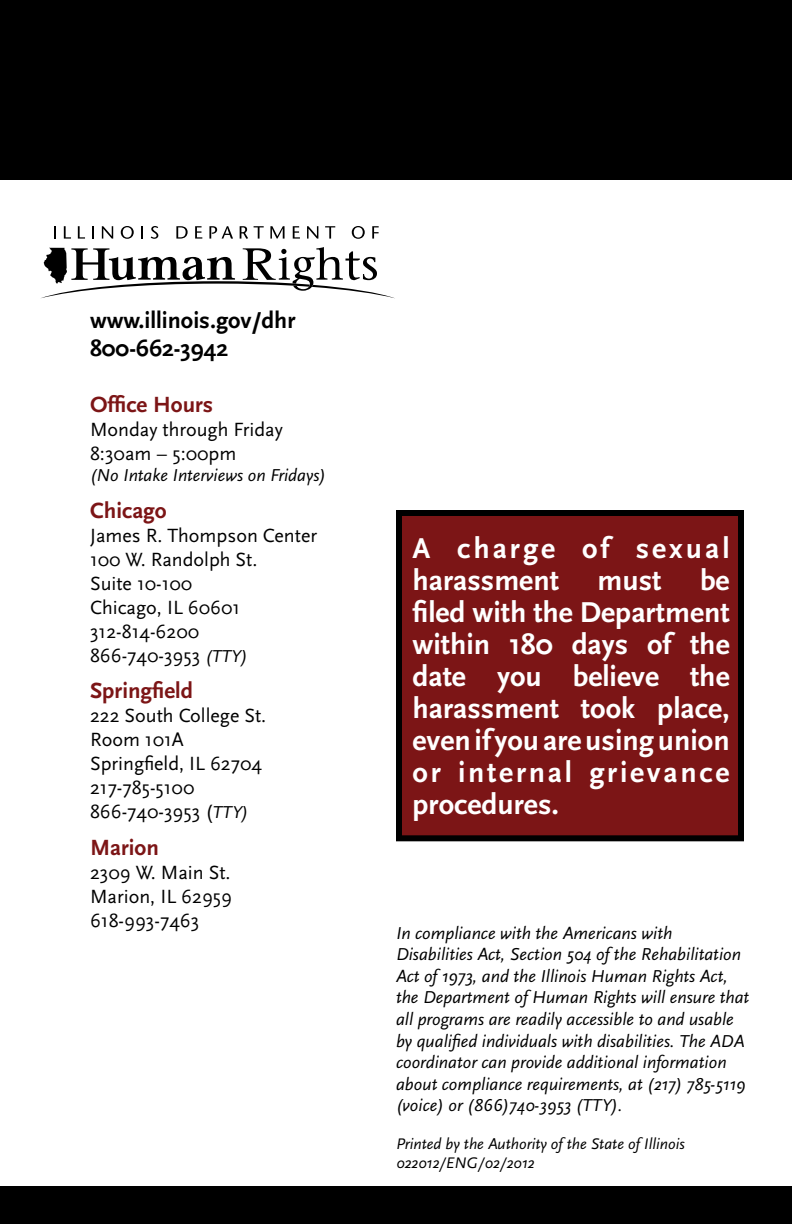
<style>
.page{position:relative;width:792px;height:1224px;background:#fff}
.page>*{position:absolute;margin:0;border:0;box-sizing:border-box;transform-origin:0 0}
.t1{font:700 30px/32px "Scala Sans";color:#fff;text-align:justify}
.t2{font:700 30px/32px "Scala Sans";letter-spacing:.1em;color:#fff}
.t3{font:700 24px/28.8px "Scala Sans";color:#000}
.t4{font:700 23px "Scala Sans";color:#7c1516}
.t5{font:20px/24px "Scala Sans";color:#000}
.t6{font:italic 18px/21.6px "Scala Sans";color:#000}
.t7{font:italic 16px/19.2px "Scala Sans";color:#000}
.s1{font-style:italic;font-size:18px}
</style>
<div class="page">
<div style="left:0;top:0;width:792px;height:180px;background:#000"></div>
<div style="left:399px;top:513px;width:342px;height:325px;background:#7c1516"></div>
<div style="left:396px;top:510px;width:348px;height:331px;border:6px solid #000"></div>
<svg style="left:54px;top:226px;width:2px;height:13px"></svg>
<svg style="left:64px;top:226px;width:7px;height:13px"></svg>
<svg style="left:78px;top:226px;width:7px;height:13px"></svg>
<svg style="left:92px;top:226px;width:2px;height:13px"></svg>
<svg style="left:102px;top:226px;width:11px;height:13px"></svg>
<svg style="left:121px;top:226px;width:13px;height:13px"></svg>
<svg style="left:141px;top:226px;width:2px;height:13px"></svg>
<svg style="left:151px;top:226px;width:7px;height:13px"></svg>
<svg style="left:176px;top:226px;width:12px;height:13px"></svg>
<svg style="left:195px;top:226px;width:7px;height:13px"></svg>
<svg style="left:209px;top:226px;width:24px;height:13px"></svg>
<svg style="left:240px;top:226px;width:8px;height:13px"></svg>
<svg style="left:254px;top:226px;width:10px;height:13px"></svg>
<svg style="left:270px;top:226px;width:15px;height:13px"></svg>
<svg style="left:293px;top:226px;width:7px;height:13px"></svg>
<svg style="left:307px;top:226px;width:11px;height:13px"></svg>
<svg style="left:325px;top:226px;width:10px;height:13px"></svg>
<svg style="left:352px;top:226px;width:13px;height:13px"></svg>
<svg style="left:372px;top:226px;width:7px;height:13px"></svg>
<svg style="left:41px;top:247px;width:353px;height:51px"></svg>
<div style="left:0;top:1187px;width:792px;height:37px;background:#000"></div>
<h2 class="t3" style="left:90px;top:306px;width:207px">www.illinois.gov/dhr<br>800-662-3942</h2>
<p class="t4" style="left:90px;top:392px;width:125px">Office Hours</p>
<p class="t5" style="left:90px;top:417px;width:194px">Monday through Friday<br>8:30am – 5:00pm</p>
<p class="t6" style="left:90px;top:465px;width:237px">(No Intake Interviews on Fridays)</p>
<p class="t4" style="left:90px;top:498px;width:78px">Chicago</p>
<p class="t5" style="left:90px;top:524px;width:229px">James R. Thompson Center<br>100 W. Randolph St.<br>Suite 10-100<br>Chicago, IL 60601<br>312-814-6200<br>866-740-3953 <span class="s1">(TTY)</span></p>
<p class="t4" style="left:90px;top:679px;width:104px">Springfield</p>
<p class="t5" style="left:90px;top:704px;width:178px">222 South College St.<br>Room 101A<br>Springfield, IL 62704<br>217-785-5100<br>866-740-3953 (<span class="s1">TTY)</span></p>
<p class="t4" style="left:90px;top:835px;width:70px">Marion</p>
<p class="t5" style="left:90px;top:861px;width:144px;text-align:justify">2309 W. Main St.<br>Marion, IL 62959<br>618-993-7463</p>
<h1 class="t2" style="left:412px;top:533px;width:319px">A charge of sexual harassment</h1>
<h1 class="t1" style="left:412px;top:565px;width:319px;text-indent:288px">be filed with the Department within 180 days of the date you believe the harassment took place, even if you are using union or internal grievance procedures.</h1>
<h1 class="t1" style="left:598px;top:565px;width:65px">must</h1>
<p class="t6" style="left:396px;top:922px;width:355px">In compliance with the Americans with Disabilities Act, Section 504 of the Rehabilitation Act of 1973, and the Illinois Human Rights Act, the Department of Human Rights will ensure that all programs are readily accessible to and usable by qualified individuals with disabilities. The ADA coordinator can provide additional information about compliance requirements, at (217) 785-5119 (voice) or (866)740-3953 (TTY).</p>
<p class="t7" style="left:396px;top:1134px;width:290px">Printed by the Authority of the State of Illinois<br>022012/ENG/02/2012</p>
</div>
